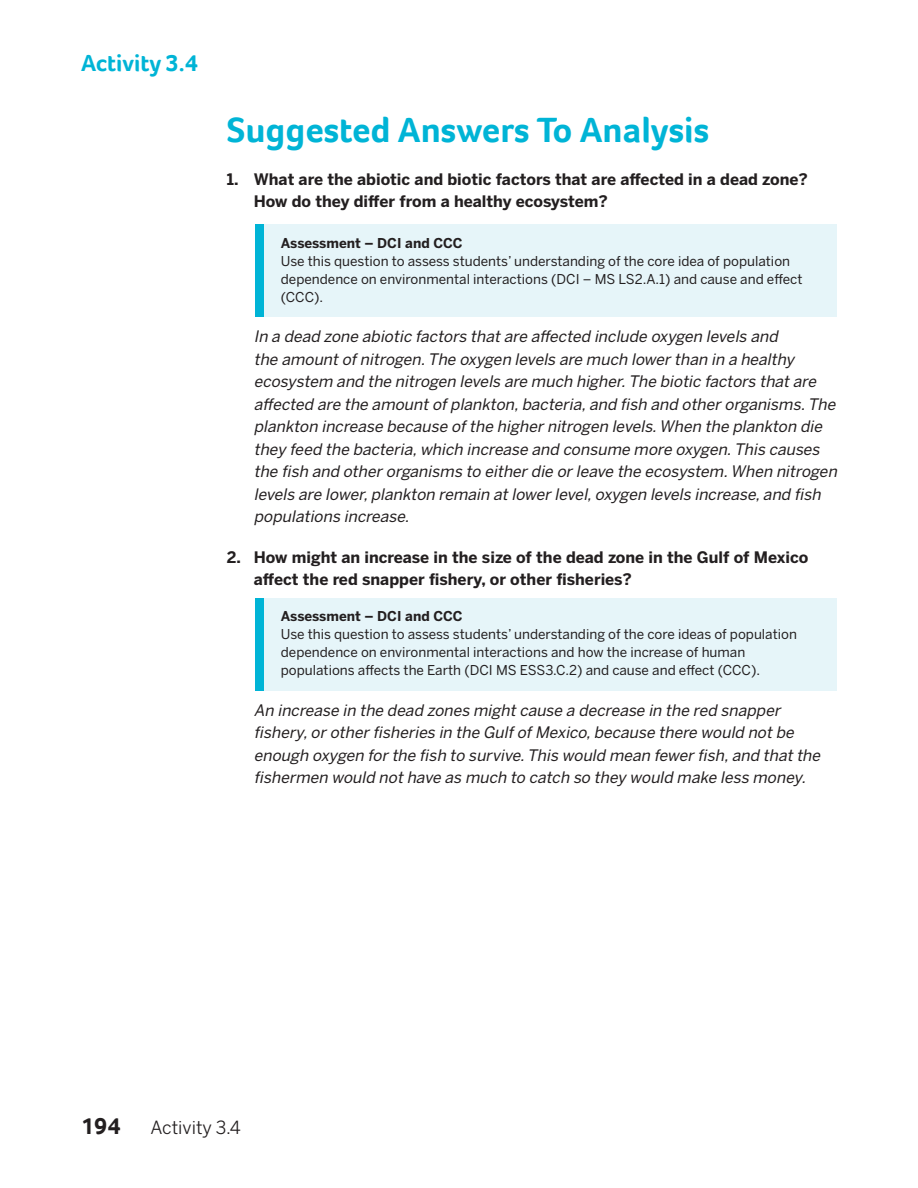
<style>
.page{position:relative;width:918px;height:1188px;background:#fff}
.page>*{position:absolute;margin:0;border:0;box-sizing:border-box;transform-origin:0 0}
.t1{font:700 36px "Foco";color:#00b4d6}
.Activity_Header_Smal{font:700 24px "Foco";color:#00b4d6}
.t2{font:700 24px "Foco";color:#231f20}
.t3{font:18px "Benton Sans";color:#231f20}
.Analysis_Answers__Li{font:italic 15.75px/22.5px "Benton Sans";letter-spacing:-.02em;color:#231f20}
.t4{font:700 15.75px/22.5px "Benton Sans";color:#231f20}
.Assessment_Note{font:13.5px/18px "Benton Sans";color:#231f20}
.s1{font-weight:700}
</style>
<div class="page">
<div style="left:255px;top:598px;width:582px;height:93px;background:#e6f5f9"></div>
<div style="left:255px;top:598px;width:9px;height:93px;background:#00b4d6"></div>
<div style="left:255px;top:224px;width:582px;height:93px;background:#e6f5f9"></div>
<div style="left:255px;top:224px;width:9px;height:93px;background:#00b4d6"></div>
<p class="Activity_Header_Smal" style="left:81px;top:47px;width:118px">Activity 3.4</p>
<p class="t1" style="left:227px;top:106px;width:484px">Suggested Answers To Analysis</p>
<p class="t4" style="left:254px;top:167px;width:556px;text-indent:-27px">1. What are the abiotic and biotic factors that are affected in a dead zone?<br>How do they differ from a healthy ecosystem?</p>
<p class="Assessment_Note" style="left:281px;top:233px;width:523px"><span class="s1">Assessment – DCI and CCC<br></span>Use this question to assess students’ understanding of the core idea of population dependence on environmental interactions (DCI – MS LS2.A.1) and cause and effect (CCC).</p>
<p class="Analysis_Answers__Li" style="left:254px;top:325px;width:588px">In a dead zone abiotic factors thatare affected include oxygen levels and<br>the amountofnitrogen.The oxygen levels are much lowerthan in a healthy ecosystem and the nitrogen levels are much higher.The biotic factors thatare affected are the amountofplankton,bacteria,and fish and otherorganisms.The plankton increase because ofthe highernitrogen levels.When the plankton die they feed the bacteria,which increase and consume more oxygen.This causes the fish and otherorganisms to eitherdie orleave the ecosystem.When nitrogen levels are lower,plankton remain atlowerlevel,oxygen levels increase,and fish populations increase.</p>
<p class="t4" style="left:254px;top:545px;width:556px;text-indent:-27px">2. How might an increase in the size of the dead zone in the Gulf of Mexico affect the red snapper fishery, or other fisheries?</p>
<p class="Assessment_Note" style="left:281px;top:607px;width:518px"><span class="s1">Assessment – DCI and CCC<br></span>Use this question to assess students’ understanding of the core ideas of population dependence on environmental interactions and how the increase of human populations affects the Earth (DCI MS ESS3.C.2) and cause and effect (CCC).</p>
<p class="Analysis_Answers__Li" style="left:254px;top:698px;width:572px">An increase in the dead zones mightcause a decrease in the red snapper fishery,orotherfisheries in the GulfofMexico,because there would notbe enough oxygen forthe fish to survive.This would mean fewerfish,and thatthe fishermen would nothave as much to catch so they would make less money.</p>
<h2 class="t2" style="left:81px;top:1110px;width:41px">194</h2>
<p class="t3" style="left:150px;top:1117px;width:92px">Activity 3.4</p>
</div>
